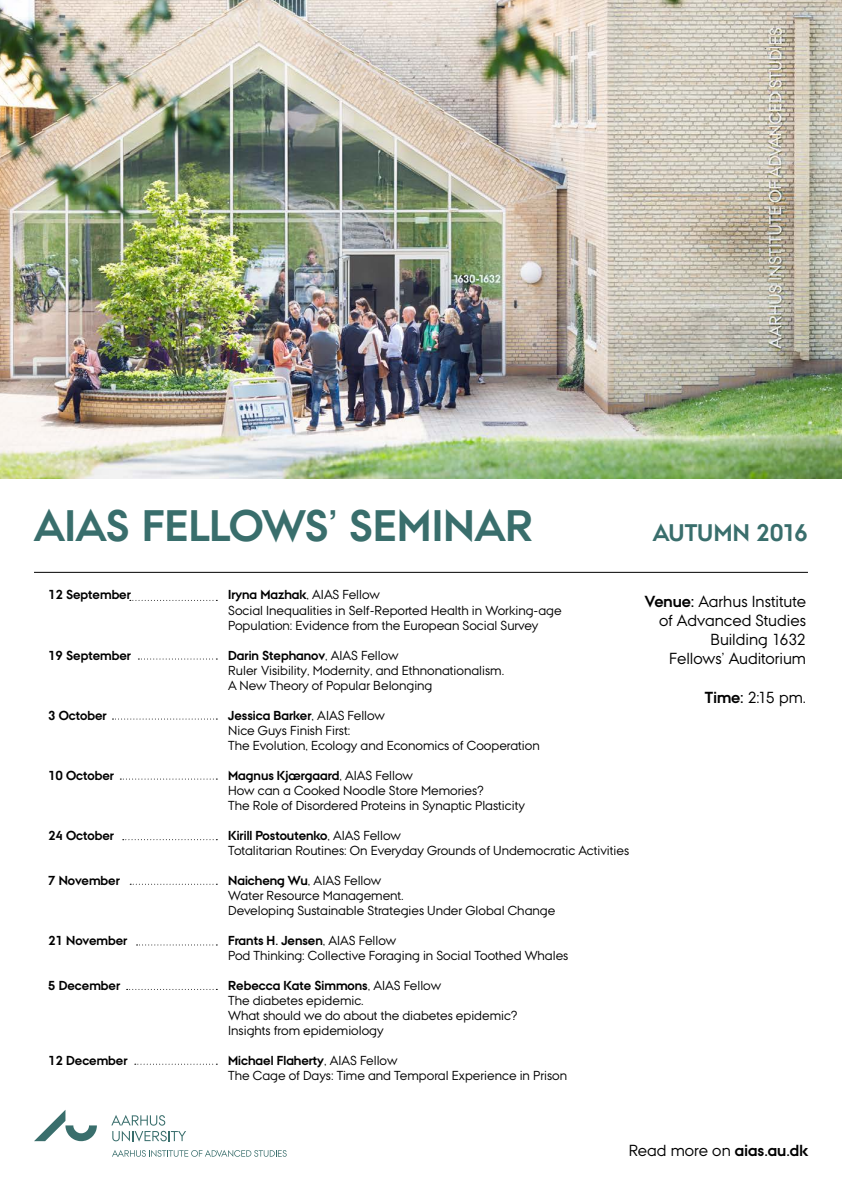
<style>
.page{position:relative;width:842px;height:1191px;background:#fff}
.page>*{position:absolute;margin:0;border:0;box-sizing:border-box;transform-origin:0 0}
.t1{font:700 44px "AU Passata";color:#396e6c}
.t2{font:700 24px "AU Passata";letter-spacing:-.005em;color:#396e6c}
.t3{font:16px/19.2px "AU Passata";color:#000;text-align:right}
.t4{font:13px/15px "AU Passata";color:#000}
.t5{font:700 13px "AU Passata";color:#000}
.s1{font-weight:700}
</style>
<div class="page">
<svg style="left:130px;top:600px;width:87px;height:1px"></svg>
<svg style="left:138px;top:658px;width:79px;height:1px"></svg>
<svg style="left:112px;top:718px;width:105px;height:1px"></svg>
<svg style="left:120px;top:778px;width:97px;height:1px"></svg>
<svg style="left:123px;top:839px;width:94px;height:1px"></svg>
<svg style="left:130px;top:883px;width:87px;height:1px"></svg>
<svg style="left:137px;top:944px;width:80px;height:1px"></svg>
<svg style="left:127px;top:989px;width:90px;height:1px"></svg>
<svg style="left:135px;top:1063px;width:82px;height:1px"></svg>
<hr style="left:34px;top:572px;width:774px;height:1px;background:#000">
<svg style="left:111px;top:1115px;width:75px;height:26px"></svg>
<svg style="left:34px;top:1110px;width:63px;height:31px"></svg>
<svg style="left:112px;top:1150px;width:175px;height:7px"></svg>
<img style="left:0;top:0;width:842px;height:478px">
<h1 class="t1" style="left:34px;top:500px;width:501px">AIAS FELLOWS’ SEMINAR</h1>
<h2 class="t2" style="left:653px;top:519px;width:157px">AUTUMN 2016</h2>
<p class="t5" style="left:48px;top:587px;width:84px">12 September</p>
<p class="t4" style="left:228px;top:587px;width:335px"><span class="s1">Iryna Mazhak</span>, AIAS Fellow<br>Social Inequalities in Self-Reported Health in Working-age<br>Population: Evidence from the European Social Survey</p>
<p class="t5" style="left:48px;top:647px;width:84px">19 September</p>
<p class="t4" style="left:228px;top:647px;width:277px"><span class="s1">Darin Stephanov</span>, AIAS Fellow<br>Ruler Visibility, Modernity, and Ethnonationalism.<br>A New Theory of Popular Belonging</p>
<p class="t5" style="left:48px;top:707px;width:60px">3 October</p>
<p class="t4" style="left:228px;top:707px;width:313px"><span class="s1">Jessica Barker</span>, AIAS Fellow<br>Nice Guys Finish First:<br>The Evolution, Ecology and Economics of Cooperation</p>
<p class="t5" style="left:48px;top:767px;width:67px">10 October</p>
<p class="t4" style="left:228px;top:767px;width:298px"><span class="s1">Magnus Kjærgaard</span>, AIAS Fellow<br>How can a Cooked Noodle Store Memories?<br>The Role of Disordered Proteins in Synaptic Plasticity</p>
<p class="t5" style="left:48px;top:827px;width:67px">24 October</p>
<p class="t4" style="left:228px;top:827px;width:402px"><span class="s1">Kirill Postoutenko</span>, AIAS Fellow<br>Totalitarian Routines: On Everyday Grounds of Undemocratic Activities</p>
<p class="t5" style="left:48px;top:872px;width:73px">7 November</p>
<p class="t4" style="left:228px;top:872px;width:329px"><span class="s1">Naicheng Wu</span>, AIAS Fellow<br>Water Resource Management.<br>Developing Sustainable Strategies Under Global Change</p>
<p class="t5" style="left:48px;top:932px;width:81px">21 November</p>
<p class="t4" style="left:228px;top:932px;width:342px"><span class="s1">Frants H. Jensen</span>, AIAS Fellow<br>Pod Thinking: Collective Foraging in Social Toothed Whales</p>
<p class="t5" style="left:48px;top:977px;width:74px">5 December</p>
<p class="t4" style="left:228px;top:977px;width:291px"><span class="s1">Rebecca Kate Simmons</span>, AIAS Fellow<br>The diabetes epidemic.<br>What should we do about the diabetes epidemic?<br>Insights from epidemiology</p>
<p class="t5" style="left:48px;top:1052px;width:81px">12 December</p>
<p class="t4" style="left:228px;top:1052px;width:340px"><span class="s1">Michael Flaherty</span>, AIAS Fellow<br>The Cage of Days: Time and Temporal Experience in Prison</p>
<p class="t3" style="left:645px;top:591px;width:163px"><span class="s1">Venue:</span> Aarhus Institute of Advanced Studies<br>Building 1632<br>Fellows’ Auditorium</p>
<p class="t3" style="left:705px;top:687px;width:103px"><span class="s1">Time:</span> 2:15 pm.</p>
<p class="t3" style="left:629px;top:1140px;width:181px">Read more on <span class="s1">aias.au.dk</span></p>
</div>
